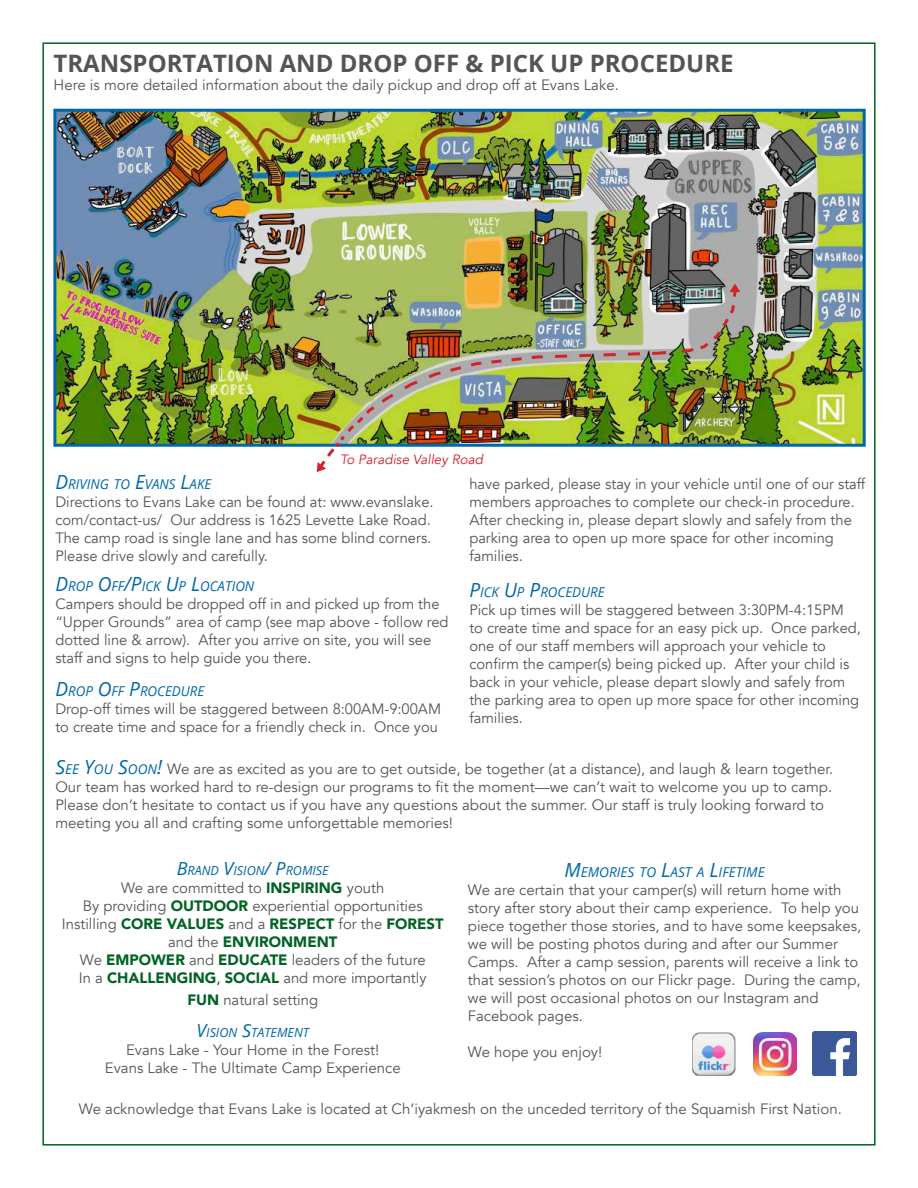
<style>
.page{position:relative;width:918px;height:1188px;background:#fff}
.page>*{position:absolute;margin:0;border:0;box-sizing:border-box;transform-origin:0 0}
.t1{font:700 24px "Open Sans";color:#545454}
.t2{font:15px/18px "Avenir";color:#545454}
.t3{font:italic 13.65px "Open Sans";color:#0067ab}
.t4{font:italic 13.5px "Avenir";color:#d1232a}
.t5{font:italic 12.6px "Open Sans";color:#0067ab}
.s1{font-size:19.5px}
.s2{font-family:"Open Sans";font-style:italic;font-size:19.5px;color:#0067ab}
.s3{font-family:"Open Sans";font-style:italic;font-size:13.65px;color:#0067ab}
.s4{font-size:18px}
.s5{font-weight:900;color:#006224}
.s6{color:#231f20}
</style>
<div class="page">
<img style="left:692px;top:1032px;width:44px;height:43px">
<img style="left:753px;top:1032px;width:43px;height:43px">
<img style="left:812px;top:1031px;width:44px;height:44px">
<img style="left:57px;top:113px;width:805px;height:330px">
<div style="left:53px;top:109px;width:813px;height:338px;border:3px solid #0067aa"></div>
<svg style="left:730px;top:284px;width:10px;height:3px"></svg>
<img style="left:337px;top:287px;width:403px;height:157px">
<svg style="left:317px;top:439px;width:26px;height:33px"></svg>
<h1 class="t1" style="left:54px;top:46px;width:682px">TRANSPORTATION AND DROP OFF &amp; PICK UP PROCEDURE</h1>
<p class="t2" style="left:54px;top:76px;width:567px">Here is more detailed information about the daily pickup and drop off at Evans Lake.</p>
<p class="t4" style="left:340px;top:451px;width:144px">To Paradise Valley Road</p>
<p class="t3" style="left:55px;top:474px;width:158px"><span class="s1">D</span>RIVING TO <span class="s1">E</span>VANS <span class="s1">L</span>AKE</p>
<p class="t2" style="left:55px;top:493px;width:380px">Directions to Evans Lake can be found at: www.evanslake. com/contact-us/ Our address is 1625 Levette Lake Road.<br>The camp road is single lane and has some blind corners.<br>Please drive slowly and carefully.</p>
<p class="t3" style="left:55px;top:577px;width:201px"><span class="s1">D</span>ROP <span class="s1">O</span>FF<span class="s1">/P</span>ICK <span class="s1">U</span>P <span class="s1">L</span>OCATION</p>
<p class="t2" style="left:55px;top:595px;width:395px">Campers should be dropped off in and picked up from the “Upper Grounds” area of camp (see map above - follow red dotted line &amp; arrow). After you arrive on site, you will see staff and signs to help guide you there.</p>
<p class="t3" style="left:55px;top:681px;width:150px"><span class="s1">D</span>ROP <span class="s1">O</span>FF <span class="s1">P</span>ROCEDURE</p>
<p class="t2" style="left:55px;top:700px;width:387px">Drop-off times will be staggered between 8:00AM-9:00AM to create time and space for a friendly check in. Once you</p>
<p class="t2" style="left:469px;top:475px;width:397px">have parked, please stay in your vehicle until one of our staff members approaches to complete our check-in procedure.<br>After checking in, please depart slowly and safely from the parking area to open up more space for other incoming families.</p>
<p class="t3" style="left:469px;top:582px;width:137px"><span class="s1">P</span>ICK <span class="s1">U</span>P <span class="s1">P</span>ROCEDURE</p>
<p class="t2" style="left:469px;top:601px;width:393px">Pick up times will be staggered between 3:30PM-4:15PM to create time and space for an easy pick up. Once parked, one of our staff members will approach your vehicle to confirm the camper(s) being picked up. After your child is back in your vehicle, please depart slowly and safely from the parking area to open up more space for other incoming families.</p>
<p class="t2" style="left:55px;top:760px;width:780px"><span class="s2">S</span><span class="s3">EE</span> <span class="s2">Y</span><span class="s3">OU</span> <span class="s2">S</span><span class="s3">OON</span><span class="s2">!</span> We are as excited as you are to get outside, be together (at a distance), and laugh &amp; learn together.<br>Our team has worked hard to re-design our programs to fit the moment—we can’t wait to welcome you up to camp.<br>Please don’t hesitate to contact us if you have any questions about the summer. Our staff is truly looking forward to meeting you all and crafting some unforgettable memories!</p>
<p class="t5" style="left:177px;top:862px;width:153px"><span class="s4">B</span>RAND <span class="s4">V</span>ISION<span class="s4">/ P</span>ROMISE</p>
<p class="t2" style="left:62px;top:879px;width:383px;text-align:center">We are committed to <span class="s5">INSPIRING</span> youth<br>By providing <span class="s5">OUTDOOR</span> experiential opportunities Instilling <span class="s5">CORE VALUES</span> and a <span class="s5">RESPECT</span> for the <span class="s5">FOREST </span>and the <span class="s5">ENVIRONMENT<br></span>We <span class="s5">EMPOWER</span> and <span class="s5">EDUCATE</span> leaders of the future<br>In a <span class="s5">CHALLENGING</span><span class="s6">,</span> <span class="s5">SOCIAL</span> and more importantly</p>
<p class="t2" style="left:187px;top:991px;width:132px"><span class="s5">FUN</span> natural setting</p>
<p class="t5" style="left:196px;top:1024px;width:114px"><span class="s4">V</span>ISION <span class="s4">S</span>TATEMENT</p>
<p class="t2" style="left:105px;top:1041px;width:297px;text-align:center">Evans Lake - Your Home in the Forest!<br>Evans Lake - The Ultimate Camp Experience</p>
<p class="t3" style="left:565px;top:863px;width:202px"><span class="s1">M</span>EMORIES TO <span class="s1">L</span>AST A <span class="s1">L</span>IFETIME</p>
<p class="t2" style="left:468px;top:881px;width:395px">We are certain that your camper(s) will return home with story after story about their camp experience. To help you piece together those stories, and to have some keepsakes, we will be posting photos during and after our Summer Camps. After a camp session, parents will receive a link to that session’s photos on our Flickr page. During the camp, we will post occasional photos on our Instagram and Facebook pages.</p>
<p class="t2" style="left:468px;top:1043px;width:136px">We hope you enjoy!</p>
<p class="t2" style="left:79px;top:1100px;width:765px">We acknowledge that Evans Lake is located at Ch’iyakmesh on the unceded territory of the Squamish First Nation.</p>
</div>
